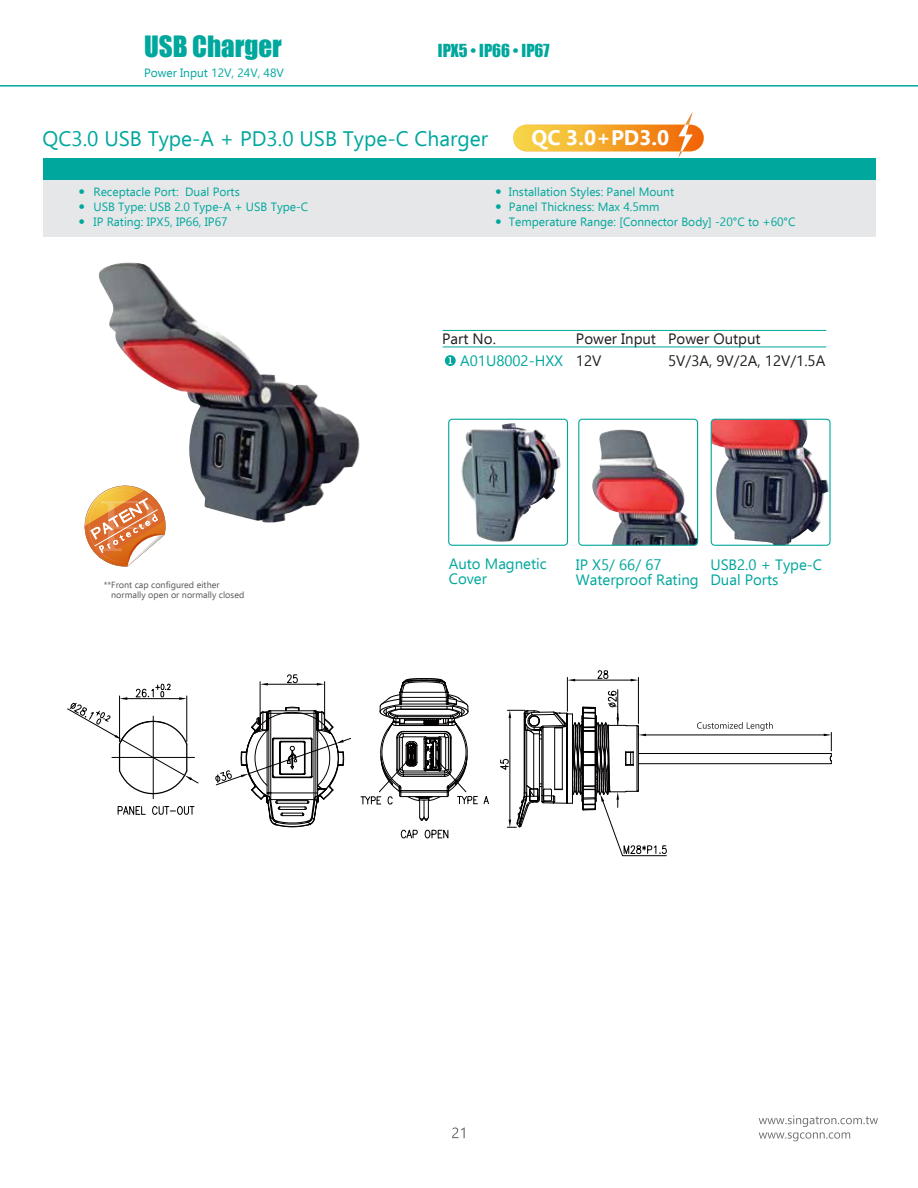
<style>
.page{position:relative;width:918px;height:1188px;background:#fff}
.page>*{position:absolute;margin:0;border:0;box-sizing:border-box;transform-origin:0 0}
.t1{font:27px "Impact";color:#00a79d}
.t2{font:21px "Ebrima";color:#00a79d}
.t3{font:700 21px "Ebrima";color:#fff}
.t4{font:16.5px "Impact";color:#00a79d}
.t5{font:15px/15px "Ebrima";color:#00a79d}
.t6{font:15px "Ebrima";color:#221e1f}
.t7{font:12px/15px "Ebrima";color:#00a79d}
.t8{font:9px/10.5px "Ebrima";color:#58585b}
.s1{color:#221e1f}
</style>
<div class="page">
<svg style="left:759px;top:1115px;width:119px;height:26px"></svg>
<svg style="left:452px;top:1127px;width:13px;height:11px"></svg>
<div style="left:43px;top:174px;width:832px;height:63px;background:#e6e7e8"></div>
<div style="left:43px;top:158px;width:832px;height:22px;background:#00a79d"></div>
<svg style="left:513px;top:112px;width:191px;height:46px"></svg>
<svg style="left:85px;top:496px;width:81px;height:71px"></svg>
<img style="left:461px;top:423px;width:100px;height:119px">
<div style="left:448px;top:419px;width:120px;height:127px;border:1px solid #00a79d;border-radius:4px"></div>
<img style="left:592px;top:429px;width:106px;height:116px">
<div style="left:578px;top:419px;width:120px;height:127px;border:1px solid #00a79d;border-radius:4px"></div>
<img style="left:711px;top:419px;width:118px;height:126px">
<div style="left:711px;top:419px;width:120px;height:127px;border:1px solid #00a79d;border-radius:4px"></div>
<hr style="left:443px;top:347px;width:383px;height:1px;background:#00a79d">
<hr style="left:443px;top:330px;width:383px;height:1px;background:#00a79d">
<svg style="left:445px;top:355px;width:11px;height:11px"></svg>
<hr style="left:618px;top:690px;width:1px;height:35px;background:#030000">
<hr style="left:638px;top:677px;width:1px;height:46px;background:#030000">
<hr style="left:567px;top:677px;width:1px;height:34px;background:#030000">
<hr style="left:575px;top:680px;width:56px;height:1px;background:#030000">
<svg style="left:597px;top:670px;width:11px;height:9px"></svg>
<svg style="left:631px;top:679px;width:7px;height:2px"></svg>
<svg style="left:567px;top:679px;width:8px;height:2px"></svg>
<svg style="left:500px;top:691px;width:332px;height:165px"></svg>
<hr style="left:260px;top:682px;width:1px;height:43px;background:#030000">
<hr style="left:324px;top:682px;width:1px;height:42px;background:#030000">
<hr style="left:268px;top:684px;width:49px;height:1px;background:#030000">
<svg style="left:260px;top:683px;width:8px;height:3px"></svg>
<svg style="left:317px;top:683px;width:8px;height:3px"></svg>
<svg style="left:287px;top:674px;width:11px;height:9px"></svg>
<svg style="left:215px;top:707px;width:136px;height:120px"></svg>
<svg style="left:401px;top:829px;width:17px;height:9px"></svg>
<svg style="left:425px;top:829px;width:23px;height:10px"></svg>
<svg style="left:361px;top:678px;width:128px;height:143px"></svg>
<svg style="left:67px;top:684px;width:132px;height:131px"></svg>
<hr style="left:0;top:85px;width:918px;height:2px;background:#00a79d">
<img style="left:98px;top:263px;width:262px;height:260px">
<h1 class="t1" style="left:144px;top:26px;width:139px">USB Charger</h1>
<p class="t7" style="left:144px;top:65px;width:141px">Power Input 12V, 24V, 48V</p>
<h3 class="t4" style="left:438px;top:38px;width:113px">IPX5 • IP66 • IP67</h3>
<h2 class="t2" style="left:43px;top:123px;width:447px">QC3.0 USB Type-A + PD3.0 USB Type-C Charger</h2>
<p class="t7" style="left:93px;top:184px;width:216px">Receptacle Port: Dual Ports<br>USB Type: USB 2.0 Type-A + USB Type-C<br>IP Rating: IPX5, IP66, IP67</p>
<p class="t7" style="left:509px;top:184px;width:288px">Installation Styles: Panel Mount<br>Panel Thickness: Max 4.5mm<br>Temperature Range: [Connector Body] -20°C to +60°C</p>
<h2 class="t3" style="left:532px;top:121px;width:139px">QC 3.0+PD3.0</h2>
<p class="t6" style="left:442px;top:327px;width:55px">Part No.</p>
<p class="t6" style="left:576px;top:327px;width:186px">Power Input Power Output</p>
<p class="t8" style="left:111px;top:579px;width:135px;text-indent:-7px">**Front cap configured either normally open or normally closed</p>
<p class="t5" style="left:460px;top:353px;width:143px">A01U8002-HXX <span class="s1">12V</span></p>
<p class="t6" style="left:668px;top:350px;width:159px">5V/3A, 9V/2A, 12V/1.5A</p>
<p class="t5" style="left:449px;top:556px;width:100px">Auto Magnetic<br>Cover</p>
<p class="t5" style="left:576px;top:556px;width:124px">IP X5/ 66/ 67<br>Waterproof Rating</p>
<p class="t5" style="left:710px;top:556px;width:113px">USB2.0 + Type-C<br>Dual Ports</p>
</div>
